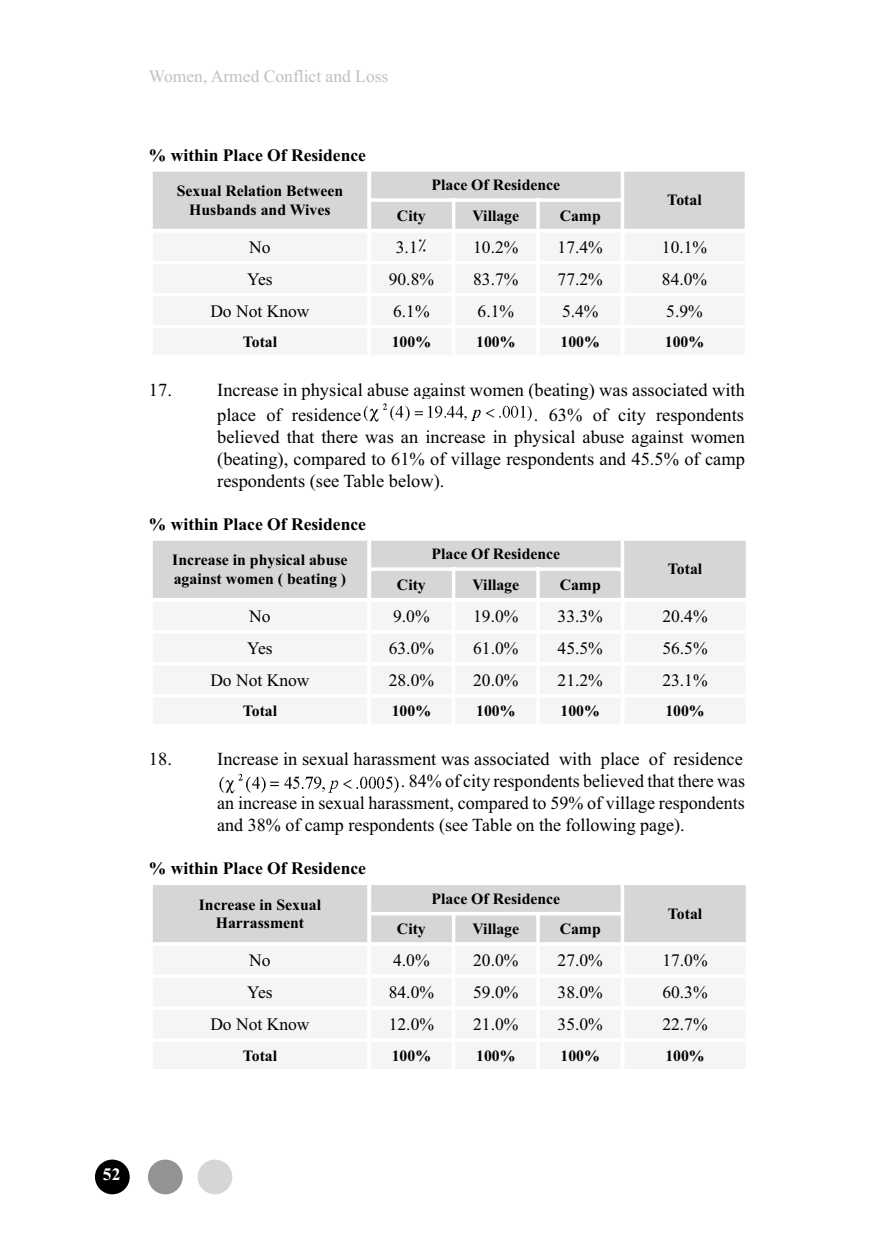
<style>
.page{position:relative;width:869px;height:1241px;background:#fff}
.page>*{position:absolute;margin:0;border:0;box-sizing:border-box;transform-origin:0 0}
.t1{font:18.38px/22.1px "Times New Roman";color:#000}
.t2{font:17.5px "Times New Roman";color:#000}
.t3{font:700 17.5px "Times New Roman";color:#000}
.t4{font:17.5px "Times New Roman";color:#c0c0c0}
.t5{font:700 17.5px "Times New Roman";color:#fff}
.t6{font:700 15.75px/18.9px "Times New Roman";color:#000;text-align:center}
</style>
<div class="page">
<div style="left:95px;top:1159px;width:35px;height:35px;background:#000;border-radius:50%"></div>
<div style="left:148px;top:1159px;width:34px;height:35px;background:#939393;border-radius:50%"></div>
<div style="left:197px;top:1159px;width:35px;height:35px;background:#d6d6d6;border-radius:50%"></div>
<svg style="left:153px;top:171px;width:592px;height:58px;background:#d8d8d8"></svg>
<img style="left:363px;top:403px;width:169px;height:19px">
<div style="left:153px;top:540px;width:593px;height:58px;background:#d6d6d6"></div>
<img style="left:219px;top:773px;width:180px;height:21px">
<div style="left:153px;top:885px;width:593px;height:57px;background:#d6d6d6"></div>
<p class="t4" style="left:149px;top:69px;width:241px">Women, Armed Conflict and Loss</p>
<p class="t3" style="left:149px;top:149px;width:218px">% within Place Of Residence</p>
<p class="t6" style="left:177px;top:183px;width:168px">Sexual Relation Between<br>Husbands and Wives</p>
<p class="t6" style="left:431px;top:177px;width:130px">Place Of Residence</p>
<p class="t6" style="left:397px;top:208px;width:30px">City</p>
<p class="t6" style="left:472px;top:208px;width:48px">Village</p>
<p class="t6" style="left:559px;top:208px;width:43px">Camp</p>
<p class="t6" style="left:667px;top:192px;width:36px">Total</p>
<p class="t2" style="left:249px;top:240px;width:23px">No</p>
<p class="t2" style="left:395px;top:240px;width:33px">3.1٪</p>
<p class="t2" style="left:473px;top:240px;width:47px">10.2%</p>
<p class="t2" style="left:557px;top:240px;width:47px">17.4%</p>
<p class="t2" style="left:661px;top:240px;width:47px">10.1%</p>
<p class="t2" style="left:247px;top:272px;width:27px">Yes</p>
<p class="t2" style="left:388px;top:272px;width:47px">90.8%</p>
<p class="t2" style="left:473px;top:272px;width:47px">83.7%</p>
<p class="t2" style="left:557px;top:272px;width:47px">77.2%</p>
<p class="t2" style="left:661px;top:272px;width:47px">84.0%</p>
<p class="t2" style="left:210px;top:304px;width:101px">Do Not Know</p>
<p class="t2" style="left:393px;top:304px;width:38px">6.1%</p>
<p class="t2" style="left:477px;top:304px;width:38px">6.1%</p>
<p class="t2" style="left:561px;top:304px;width:38px">5.4%</p>
<p class="t2" style="left:666px;top:304px;width:38px">5.9%</p>
<p class="t6" style="left:242px;top:334px;width:36px">Total</p>
<p class="t6" style="left:391px;top:334px;width:41px">100%</p>
<p class="t6" style="left:476px;top:334px;width:41px">100%</p>
<p class="t6" style="left:560px;top:334px;width:41px">100%</p>
<p class="t6" style="left:664px;top:334px;width:41px">100%</p>
<p class="t1" style="left:149px;top:380px;width:24px">17.</p>
<p class="t1" style="left:217px;top:379px;width:529px;line-height:24.5px">Increase in physical abuse against women (beating) was associated with place of residence</p>
<p class="t1" style="left:217px;top:405px;width:529px;text-align:justify;text-indent:316px">. 63% of city respondents believed that there was an increase in physical abuse against women (beating), compared to 61% of village respondents and 45.5% of camp respondents (see Table below).</p>
<p class="t3" style="left:149px;top:518px;width:218px">% within Place Of Residence</p>
<p class="t6" style="left:172px;top:552px;width:177px;text-align:left">Increase in physical abuse against women ( beating )</p>
<p class="t6" style="left:431px;top:546px;width:130px">Place Of Residence</p>
<p class="t6" style="left:667px;top:561px;width:36px">Total</p>
<p class="t6" style="left:397px;top:576px;width:30px">City</p>
<p class="t6" style="left:472px;top:576px;width:48px">Village</p>
<p class="t6" style="left:559px;top:576px;width:43px">Camp</p>
<p class="t2" style="left:249px;top:609px;width:23px">No</p>
<p class="t2" style="left:393px;top:609px;width:38px">9.0%</p>
<p class="t2" style="left:473px;top:609px;width:47px">19.0%</p>
<p class="t2" style="left:557px;top:609px;width:47px">33.3%</p>
<p class="t2" style="left:662px;top:609px;width:47px">20.4%</p>
<p class="t2" style="left:247px;top:641px;width:27px">Yes</p>
<p class="t2" style="left:388px;top:641px;width:47px">63.0%</p>
<p class="t2" style="left:473px;top:641px;width:47px">61.0%</p>
<p class="t2" style="left:557px;top:641px;width:47px">45.5%</p>
<p class="t2" style="left:662px;top:641px;width:47px">56.5%</p>
<p class="t2" style="left:210px;top:673px;width:101px">Do Not Know</p>
<p class="t2" style="left:388px;top:673px;width:47px">28.0%</p>
<p class="t2" style="left:473px;top:673px;width:47px">20.0%</p>
<p class="t2" style="left:557px;top:673px;width:47px">21.2%</p>
<p class="t2" style="left:662px;top:673px;width:47px">23.1%</p>
<p class="t6" style="left:242px;top:703px;width:36px">Total</p>
<p class="t6" style="left:391px;top:703px;width:41px">100%</p>
<p class="t6" style="left:476px;top:703px;width:41px">100%</p>
<p class="t6" style="left:560px;top:703px;width:41px">100%</p>
<p class="t6" style="left:665px;top:703px;width:41px">100%</p>
<p class="t1" style="left:149px;top:749px;width:24px">18.</p>
<p class="t1" style="left:217px;top:749px;width:527px">Increase in sexual harassment was associated with place of residence</p>
<p class="t1" style="left:400px;top:771px;width:345px">. 84% of city respondents believed that there was</p>
<p class="t1" style="left:217px;top:793px;width:529px">an increase in sexual harassment, compared to 59% of village respondents</p>
<p class="t1" style="left:217px;top:815px;width:468px">and 38% of camp respondents (see Table on the following page).</p>
<p class="t3" style="left:149px;top:862px;width:218px">% within Place Of Residence</p>
<p class="t6" style="left:199px;top:896px;width:124px">Increase in Sexual<br>Harrassment</p>
<p class="t6" style="left:431px;top:890px;width:130px">Place Of Residence</p>
<p class="t6" style="left:667px;top:905px;width:36px">Total</p>
<p class="t6" style="left:397px;top:921px;width:30px">City</p>
<p class="t6" style="left:472px;top:921px;width:48px">Village</p>
<p class="t6" style="left:559px;top:921px;width:43px">Camp</p>
<p class="t2" style="left:249px;top:953px;width:23px">No</p>
<p class="t2" style="left:393px;top:953px;width:38px">4.0%</p>
<p class="t2" style="left:473px;top:953px;width:47px">20.0%</p>
<p class="t2" style="left:557px;top:953px;width:47px">27.0%</p>
<p class="t2" style="left:662px;top:953px;width:47px">17.0%</p>
<p class="t2" style="left:247px;top:985px;width:27px">Yes</p>
<p class="t2" style="left:388px;top:985px;width:47px">84.0%</p>
<p class="t2" style="left:473px;top:985px;width:47px">59.0%</p>
<p class="t2" style="left:557px;top:985px;width:47px">38.0%</p>
<p class="t2" style="left:662px;top:985px;width:47px">60.3%</p>
<p class="t2" style="left:210px;top:1017px;width:101px">Do Not Know</p>
<p class="t2" style="left:388px;top:1017px;width:47px">12.0%</p>
<p class="t2" style="left:473px;top:1017px;width:47px">21.0%</p>
<p class="t2" style="left:557px;top:1017px;width:47px">35.0%</p>
<p class="t2" style="left:662px;top:1017px;width:47px">22.7%</p>
<p class="t6" style="left:242px;top:1047px;width:36px">Total</p>
<p class="t6" style="left:391px;top:1047px;width:41px">100%</p>
<p class="t6" style="left:476px;top:1047px;width:41px">100%</p>
<p class="t6" style="left:560px;top:1047px;width:41px">100%</p>
<p class="t6" style="left:665px;top:1047px;width:41px">100%</p>
<p class="t5" style="left:103px;top:1167px;width:19px">52</p>
</div>
